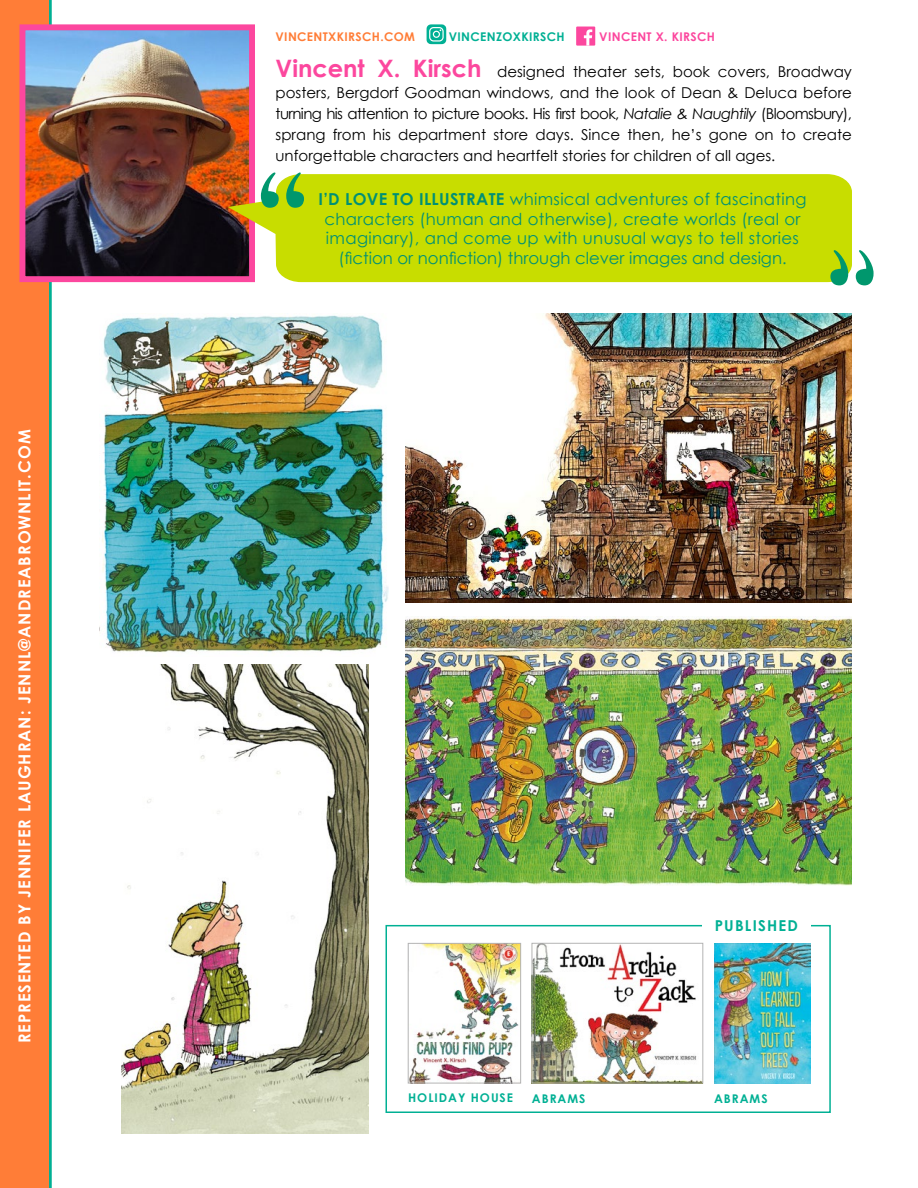
<style>
.page{position:relative;width:918px;height:1188px;background:#fff}
.page>*{position:absolute;margin:0;border:0;box-sizing:border-box;transform-origin:0 0}
.t1{font:16.5px/19.5px "Century Gothic";letter-spacing:.02em;color:#009074;text-align:center}
.t2{font:700 16.5px "Century Gothic";letter-spacing:.06em;color:#fff}
.t3{font:15px/21px "Century Gothic";color:#000;text-align:justify}
.t4{font:700 15px "Century Gothic";letter-spacing:.08em;color:#00b094}
.t5{font:700 12px "Century Gothic";letter-spacing:.08em;color:#00b094}
.t6{font:700 12px "Century Gothic";letter-spacing:.03em;color:#ff7d37}
.t7{font:700 12px "Century Gothic";letter-spacing:.03em;color:#00b094}
.t8{font:700 12px "Century Gothic";letter-spacing:.03em;color:#fc479e}
.s1{font-weight:700;font-size:24px;color:#fc479e}
.s2{font-style:italic}
.s3{font-weight:700}
</style>
<div class="page">
<hr style="left:49px;top:0;width:3px;height:1188px;background:#00b094">
<div style="left:0;top:0;width:49px;height:1188px;background:#ff7d37"></div>
<div style="left:386px;top:925px;width:445px;height:188px;border:2px solid #00b094"></div>
<div style="left:702px;top:911px;width:109px;height:29px;background:#fff"></div>
<svg style="left:427px;top:24px;width:19px;height:20px"></svg>
<div style="left:576px;top:27px;width:19px;height:19px;background:#fc479e"></div>
<svg style="left:584px;top:29px;width:8px;height:17px"></svg>
<img style="left:27px;top:31px;width:221px;height:244px">
<div style="left:20px;top:24px;width:235px;height:258px;border:6px solid #fc479e"></div>
<svg style="left:228px;top:174px;width:624px;height:108px;background:#c6d608"></svg>
<svg style="left:830px;top:250px;width:44px;height:35px"></svg>
<svg style="left:261px;top:173px;width:43px;height:35px"></svg>
<img style="left:534px;top:945px;width:167px;height:136px">
<div style="left:532px;top:943px;width:171px;height:140px;border:1px solid #b4b4b4"></div>
<img style="left:410px;top:945px;width:109px;height:136px">
<div style="left:408px;top:943px;width:113px;height:140px;border:1px solid #b4b4b4"></div>
<img style="left:714px;top:943px;width:97px;height:141px">
<img style="left:99px;top:315px;width:290px;height:338px">
<img style="left:406px;top:314px;width:446px;height:289px">
<img style="left:121px;top:664px;width:248px;height:470px">
<img style="left:406px;top:617px;width:446px;height:269px">
<p class="t2" style="left:14px;top:1043px;width:615px;rotate:-90deg">REPRESENTED BY JENNIFER LAUGHRAN: JENNL@ANDREABROWNLIT.COM</p>
<p class="t6" style="left:276px;top:29px;width:141px">VINCENTXKIRSCH.COM</p>
<p class="t7" style="left:449px;top:29px;width:117px">VINCENZOXKIRSCH</p>
<p class="t8" style="left:599px;top:29px;width:117px">VINCENT X. KIRSCH</p>
<p class="t3" style="left:276px;top:60px;width:578px"><span class="s1">Vincent X. Kirsch</span> designed theater sets, book covers, Broadway posters, Bergdorf Goodman windows, and the look of Dean &amp; Deluca before turning his attention to picture books. His first book, <span class="s2">Natalie &amp; Naughtily</span> (Bloomsbury), sprang from his department store days. Since then, he’s gone on to create unforgettable characters and heartfelt stories for children of all ages.</p>
<p class="t1" style="left:318px;top:189px;width:490px"><span class="s3">I’D LOVE TO ILLUSTRATE</span> whimsical adventures of fascinating characters (human and otherwise), create worlds (real or imaginary), and come up with unusual ways to tell stories (fiction or nonfiction) through clever images and design.</p>
<p class="t5" style="left:408px;top:1090px;width:106px">HOLIDAY HOUSE</p>
<p class="t5" style="left:532px;top:1091px;width:55px">ABRAMS</p>
<p class="t4" style="left:715px;top:916px;width:85px">PUBLISHED</p>
<p class="t5" style="left:714px;top:1091px;width:55px">ABRAMS</p>
</div>
